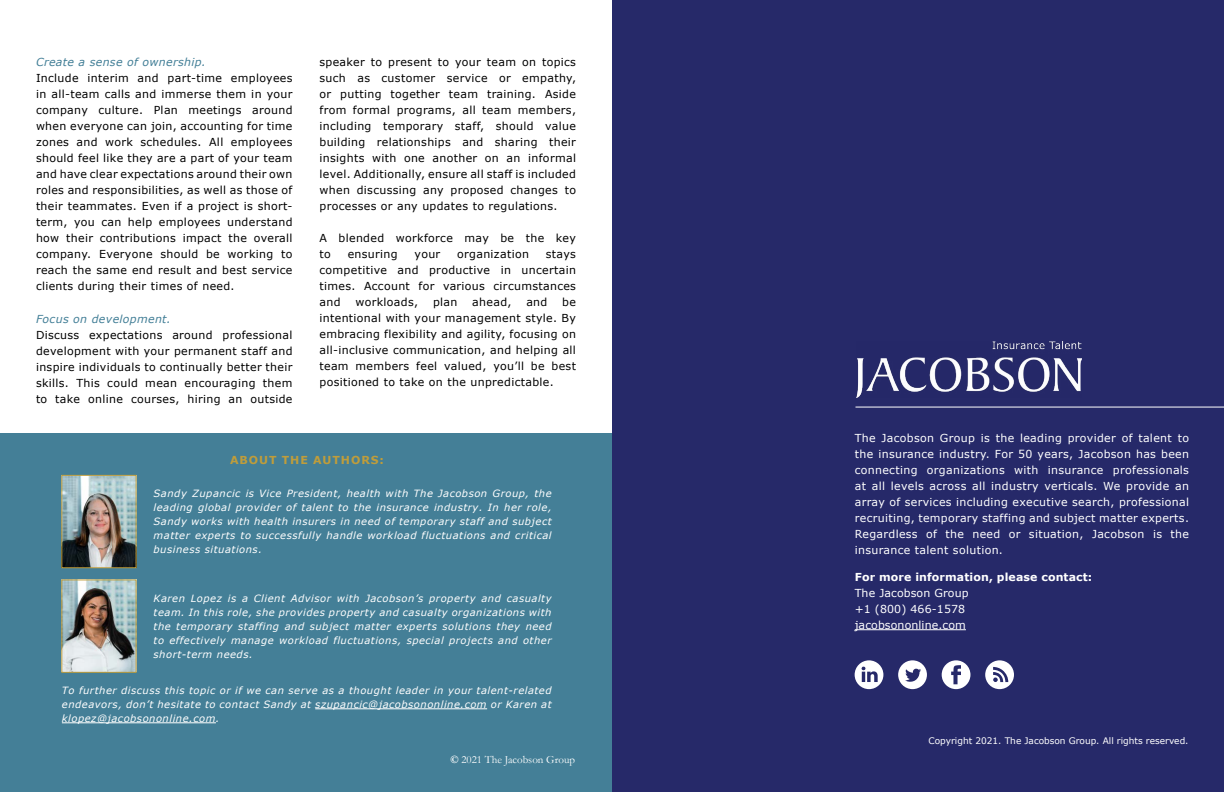
<style>
.page{position:relative;width:1224px;height:792px;background:#fff}
.page>*{position:absolute;margin:0;border:0;box-sizing:border-box;transform-origin:0 0}
.t1{font:11px/16px "Verdana";letter-spacing:.03em;color:#000;text-align:justify}
.t2{font:11px/16px "Verdana";letter-spacing:.03em;color:#fff;text-align:justify}
.t3{font:11px/16px "Verdana";letter-spacing:.01em;color:#fff}
.t4{font:italic 11px "Verdana";letter-spacing:.03em;color:#437f97}
.t5{font:700 11px "Verdana";letter-spacing:.01em;color:#fff}
.t6{font:11px "Garamond";color:#fff}
.t7{font:700 11px "Verdana";letter-spacing:.085em;color:#bf9d3b}
.t8{font:italic 10px/14px "Verdana";letter-spacing:.05em;color:#fff;text-align:justify}
.t9{font:9px "Verdana";color:#fff}
.s1{font-weight:700}
</style>
<div class="page">
<div style="left:0;top:434px;width:627px;height:358px;background:#447f97"></div>
<img style="left:63px;top:581px;width:72px;height:90px">
<div style="left:61px;top:579px;width:76px;height:94px;border:1px solid #bf9d3b"></div>
<div style="left:612px;top:0;width:612px;height:792px;background:#262969"></div>
<hr style="left:855px;top:629px;width:111px;height:1px;background:#fff">
<hr style="left:855px;top:407px;width:369px;height:1px;background:#fff">
<img style="left:856px;top:341px;width:226px;height:57px">
<svg style="left:985px;top:660px;width:29px;height:29px"></svg>
<svg style="left:898px;top:660px;width:29px;height:29px"></svg>
<svg style="left:855px;top:660px;width:28px;height:29px"></svg>
<svg style="left:942px;top:660px;width:28px;height:29px"></svg>
<img style="left:63px;top:477px;width:72px;height:89px">
<div style="left:61px;top:475px;width:76px;height:93px;border:1px solid #bf9d3b"></div>
<hr style="left:315px;top:709px;width:172px;height:1px;background:#fff">
<hr style="left:62px;top:723px;width:154px;height:1px;background:#fff">
<p class="t4" style="left:36px;top:54px;width:171px">Create a sense of ownership.</p>
<p class="t1" style="left:36px;top:70px;width:258px">Include interim and part-time employees in all-team calls and immerse them in your company culture. Plan meetings around when everyone can join, accounting for time zones and work schedules. All employees should feel like they are a part of your team and have clear expectations around their own roles and responsibilities, as well as those of their teammates. Even if a project is short&shy;term, you can help employees understand how their contributions impact the overall company. Everyone should be working to reach the same end result and best service clients during their times of need.</p>
<p class="t4" style="left:36px;top:312px;width:136px">Focus on development.</p>
<p class="t1" style="left:36px;top:327px;width:258px">Discuss expectations around professional development with your permanent staff and inspire individuals to continually better their skills. This could mean encouraging them to take online courses, hiring an outside</p>
<p class="t1" style="left:320px;top:54px;width:258px">speaker to present to your team on topics such as customer service or empathy, or putting together team training. Aside from formal programs, all team members, including temporary staff, should value building relationships and sharing their insights with one another on an informal level. Additionally, ensure all staff is included when discussing any proposed changes to processes or any updates to regulations.</p>
<p class="t1" style="left:320px;top:230px;width:258px">A blended workforce may be the key to</p>
<p class="t1" style="left:348px;top:246px;width:52px">ensuring</p>
<p class="t1" style="left:415px;top:246px;width:27px">your</p>
<p class="t1" style="left:457px;top:246px;width:73px">organization</p>
<p class="t1" style="left:320px;top:246px;width:258px;text-indent:226px">stays competitive and productive in uncertain times. Account for various circumstances and</p>
<p class="t1" style="left:320px;top:294px;width:258px;text-indent:243px">be intentional with your management style. By embracing flexibility and agility, focusing on all-inclusive communication, and helping all team members feel valued, you’ll be best positioned to take on the unpredictable.</p>
<p class="t1" style="left:355px;top:294px;width:64px">workloads,</p>
<p class="t1" style="left:433px;top:294px;width:26px">plan</p>
<p class="t1" style="left:472px;top:294px;width:41px">ahead,</p>
<p class="t1" style="left:526px;top:294px;width:23px">and</p>
<p class="t7" style="left:230px;top:452px;width:155px">ABOUT THE AUTHORS:</p>
<p class="t8" style="left:154px;top:487px;width:400px">Sandy Zupancic is Vice President, health with The Jacobson Group, the leading global provider of talent to the insurance industry. In her role, Sandy works with health insurers in need of temporary staff and subject matter experts to successfully handle workload fluctuations and critical business situations.</p>
<p class="t8" style="left:154px;top:591px;width:400px">Karen Lopez is a Client Advisor with Jacobson’s property and casualty team. In this role, she provides property and casualty organizations with the temporary staffing and subject matter experts solutions they need to effectively manage workload fluctuations, special projects and other short-term needs.</p>
<p class="t8" style="left:62px;top:683px;width:491px">To further discuss this topic or if we can serve as a thought leader in your talent-related endeavors, don’t hesitate to contact Sandy at szupancic@jacobsononline.com or Karen at klopez@jacobsononline.com.</p>
<p class="t6" style="left:450px;top:752px;width:126px"><span class="s1">©</span> 2021 The Jacobson Group</p>
<p class="t2" style="left:855px;top:430px;width:336px">The Jacobson Group is the leading provider of talent to the insurance industry. For 50 years, Jacobson has been connecting organizations with insurance professionals at all levels across all industry verticals. We provide an array of services including executive search, professional recruiting, temporary staffing and subject matter experts.<br>Regardless of the need or situation, Jacobson is the insurance talent solution.</p>
<p class="t5" style="left:855px;top:569px;width:239px">For more information, please contact:</p>
<p class="t3" style="left:855px;top:585px;width:115px">The Jacobson Group +1 (800) 466-1578 jacobsononline.com</p>
<p class="t9" style="left:928px;top:735px;width:262px">Copyright 2021. The Jacobson Group. All rights reserved.</p>
</div>
